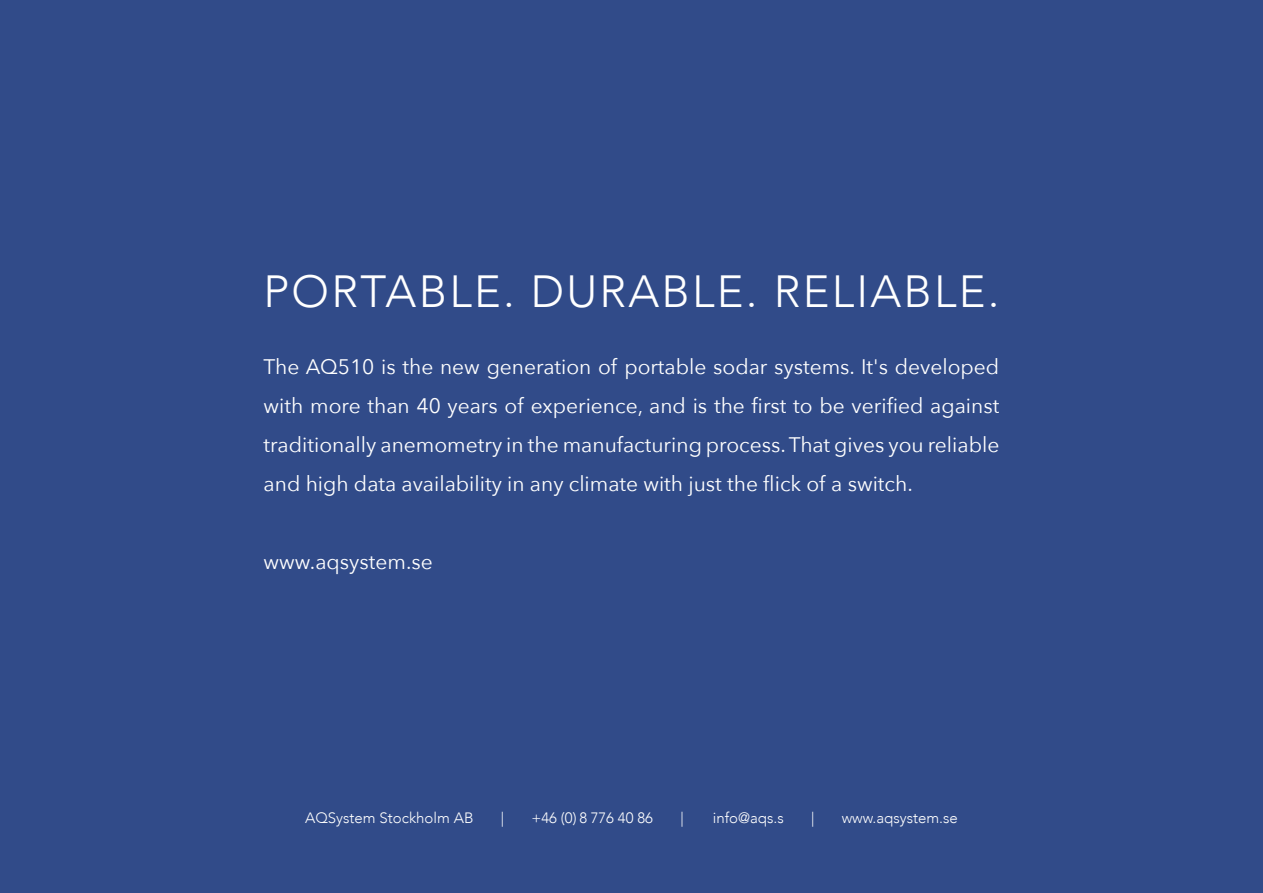
<style>
.page{position:relative;width:1263px;height:893px;background:#314b89}
.page>*{position:absolute;margin:0;border:0;box-sizing:border-box;transform-origin:0 0}
.t1{font:300 45px "Avenir";letter-spacing:.05em;color:#fff}
.t2{font:21px/39px "Avenir Next";color:#fff;text-align:justify}
.t3{font:300 15px "Avenir";color:#fff}
</style>
<div class="page">
<h1 class="t1" style="left:264px;top:265px;width:737px">PORTABLE. DURABLE. RELIABLE.</h1>
<p class="t2" style="left:264px;top:346px;width:737px">The AQ510 is the new generation of portable sodar systems. It's developed with more than 40 years of experience, and is the first to be verified against traditionally anemometry in the manufacturing process. That gives you reliable and high data availability in any climate with just the flick of a switch.</p>
<p class="t2" style="left:264px;top:541px;width:171px">www.aqsystem.se</p>
<p class="t3" style="left:305px;top:809px;width:170px">AQSystem Stockholm AB</p>
<p class="t3" style="left:501px;top:809px;width:5px">|</p>
<p class="t3" style="left:531px;top:809px;width:123px">+46 (0) 8 776 40 86</p>
<p class="t3" style="left:680px;top:809px;width:5px">|</p>
<p class="t3" style="left:713px;top:809px;width:72px">info@aqs.s</p>
<p class="t3" style="left:811px;top:809px;width:5px">|</p>
<p class="t3" style="left:842px;top:809px;width:118px">www.aqsystem.se</p>
</div>
